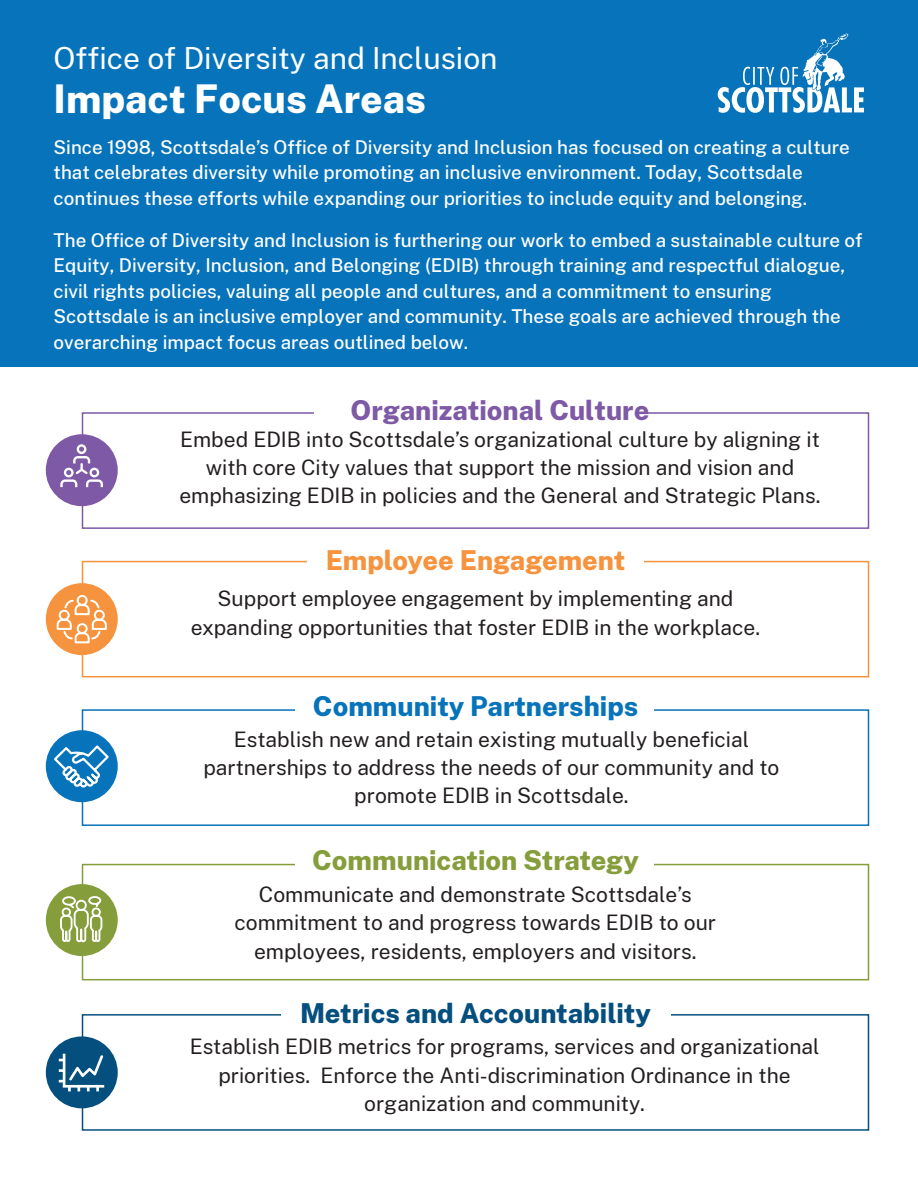
<style>
.page{position:relative;width:918px;height:1188px;background:#fff}
.page>*{position:absolute;margin:0;border:0;box-sizing:border-box;transform-origin:0 0}
.t1{font:800 39px "Public Sans";color:#fff}
.t2{font:30px "Public Sans";color:#fff}
.t3{font:800 27px "Public Sans";color:#054f7e}
.t4{font:800 27px "Public Sans";color:#0773ba}
.t5{font:800 27px "Public Sans";color:#859d3b}
.t6{font:800 27px "Public Sans";color:#7e59a5}
.t7{font:800 27px "Public Sans";color:#f6933e}
.t8{font:21px/28.2px "Public Sans";color:#231f20;text-align:center}
.t9{font:500 18.75px/25.5px "Public Sans";color:#fff}
</style>
<div class="page">
<div style="left:82px;top:412px;width:787px;height:117px;border:2px solid #7e59a5"></div>
<div style="left:82px;top:561px;width:787px;height:116px;border:2px solid #f6933e"></div>
<div style="left:82px;top:709px;width:787px;height:117px;border:2px solid #0773ba"></div>
<div style="left:82px;top:864px;width:787px;height:116px;border:2px solid #859d3b"></div>
<div style="left:82px;top:1014px;width:787px;height:117px;border:2px solid #054f7e"></div>
<div style="left:314px;top:395px;width:323px;height:39px;background:#fff"></div>
<div style="left:307px;top:541px;width:337px;height:39px;background:#fff"></div>
<div style="left:295px;top:691px;width:358px;height:39px;background:#fff"></div>
<div style="left:295px;top:844px;width:358px;height:39px;background:#fff"></div>
<div style="left:281px;top:998px;width:389px;height:38px;background:#fff"></div>
<div style="left:0;top:0;width:918px;height:366px;background:#0773ba"></div>
<div style="left:46px;top:434px;width:72px;height:72px;background:#7e59a5;border-radius:50%"></div>
<div style="left:46px;top:730px;width:72px;height:72px;background:#0773ba;border-radius:50%"></div>
<div style="left:46px;top:884px;width:72px;height:72px;background:#859d3b;border-radius:50%"></div>
<div style="left:46px;top:1036px;width:72px;height:72px;background:#054f7e;border-radius:50%"></div>
<svg style="left:718px;top:34px;width:146px;height:79px"></svg>
<svg style="left:60px;top:444px;width:43px;height:43px"></svg>
<svg style="left:52px;top:743px;width:59px;height:47px"></svg>
<svg style="left:59px;top:1054px;width:45px;height:37px"></svg>
<svg style="left:60px;top:896px;width:43px;height:47px"></svg>
<div style="left:46px;top:583px;width:72px;height:72px;background:#f6933e;border-radius:50%"></div>
<svg style="left:56px;top:594px;width:52px;height:50px"></svg>
<p class="t2" style="left:54px;top:37px;width:445px">Office of Diversity and Inclusion</p>
<p class="t1" style="left:54px;top:70px;width:374px">Impact Focus Areas</p>
<p class="t9" style="left:54px;top:133px;width:798px">Since 1998, Scottsdale’s Office of Diversity and Inclusion has focused on creating a culture that celebrates diversity while promoting an inclusive environment. Today, Scottsdale continues these efforts while expanding our priorities to include equity and belonging.</p>
<p class="t9" style="left:54px;top:226px;width:811px">The Office of Diversity and Inclusion is furthering our work to embed a sustainable culture of Equity, Diversity, Inclusion, and Belonging (EDIB) through training and respectful dialogue, civil rights policies, valuing all people and cultures, and a commitment to ensuring Scottsdale is an inclusive employer and community. These goals are achieved through the overarching impact focus areas outlined below.</p>
<p class="t6" style="left:351px;top:390px;width:300px">Organizational Culture</p>
<p class="t8" style="left:179px;top:424px;width:643px">Embed EDIB into Scottsdale’s organizational culture by aligning it with core City values that support the mission and vision and emphasizing EDIB in policies and the General and Strategic Plans.</p>
<p class="t7" style="left:326px;top:540px;width:301px">Employee Engagement</p>
<p class="t8" style="left:191px;top:584px;width:571px">Support employee engagement by implementing and expanding opportunities that foster EDIB in the workplace.</p>
<p class="t4" style="left:313px;top:686px;width:327px">Community Partnerships</p>
<p class="t8" style="left:203px;top:724px;width:578px">Establish new and retain existing mutually beneficial partnerships to address the needs of our community and to promote EDIB in Scottsdale.</p>
<p class="t5" style="left:312px;top:840px;width:329px">Communication Strategy</p>
<p class="t8" style="left:235px;top:879px;width:483px">Communicate and demonstrate Scottsdale’s commitment to and progress towards EDIB to our employees, residents, employers and visitors.</p>
<p class="t3" style="left:300px;top:993px;width:352px">Metrics and Accountability</p>
<p class="t8" style="left:190px;top:1032px;width:631px">Establish EDIB metrics for programs, services and organizational priorities. Enforce the Anti-discrimination Ordinance in the organization and community.</p>
</div>
